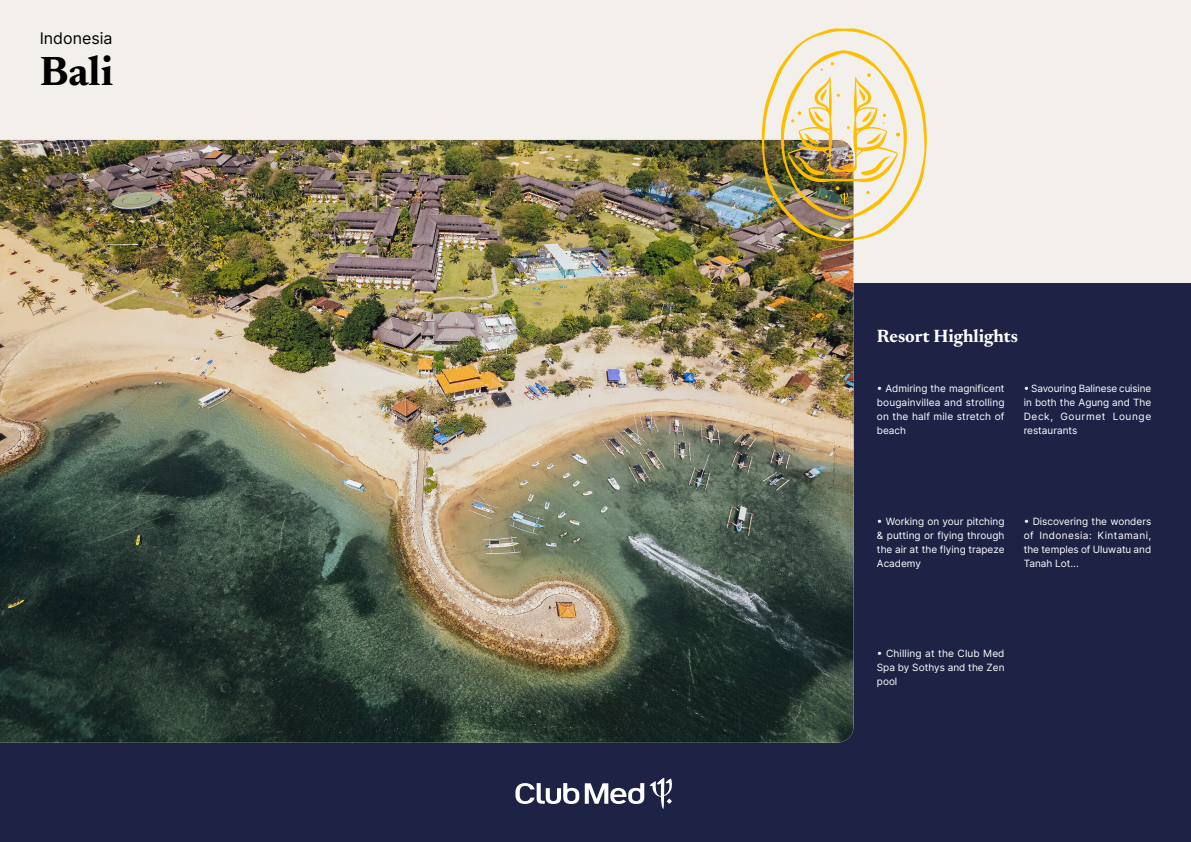
<style>
.page{position:relative;width:1191px;height:842px;background:#f3f0ec}
.page>*{position:absolute;margin:0;border:0;box-sizing:border-box;transform-origin:0 0}
.t1{font:700 41.5px "Newsreader 24 pt";color:#000}
.t2{font:700 18px "Newsreader 24 pt";color:#fff}
.t3{font:16px "Inter";color:#000}
.t4{font:10px/14px "Inter";letter-spacing:.005em;color:#fff;text-align:justify}
</style>
<div class="page">
<div style="left:0;top:283px;width:1191px;height:559px;background:#1e2346"></div>
<img style="left:0;top:140px;width:853px;height:603px">
<img style="left:762px;top:28px;width:165px;height:213px">
<svg style="left:515px;top:778px;width:157px;height:31px"></svg>
<h3 class="t3" style="left:40px;top:26px;width:74px">Indonesia</h3>
<h1 class="t1" style="left:40px;top:41px;width:75px">Bali</h1>
<h2 class="t2" style="left:877px;top:323px;width:143px">Resort Highlights</h2>
<p class="t4" style="left:877px;top:381px;width:129px">• Admiring the magnificent bougainvillea and strolling on the half mile stretch of beach</p>
<p class="t4" style="left:1023px;top:381px;width:129px">• Savouring Balinese cuisine in both the Agung and The Deck, Gourmet Lounge restaurants</p>
<p class="t4" style="left:877px;top:514px;width:129px">• Working on your pitching &amp; putting or flying through the air at the flying trapeze Academy</p>
<p class="t4" style="left:1023px;top:514px;width:129px">• Discovering the wonders of Indonesia: Kintamani, the temples of Uluwatu and Tanah Lot...</p>
<p class="t4" style="left:877px;top:647px;width:129px">• Chilling at the Club Med Spa by Sothys and the Zen pool</p>
</div>
